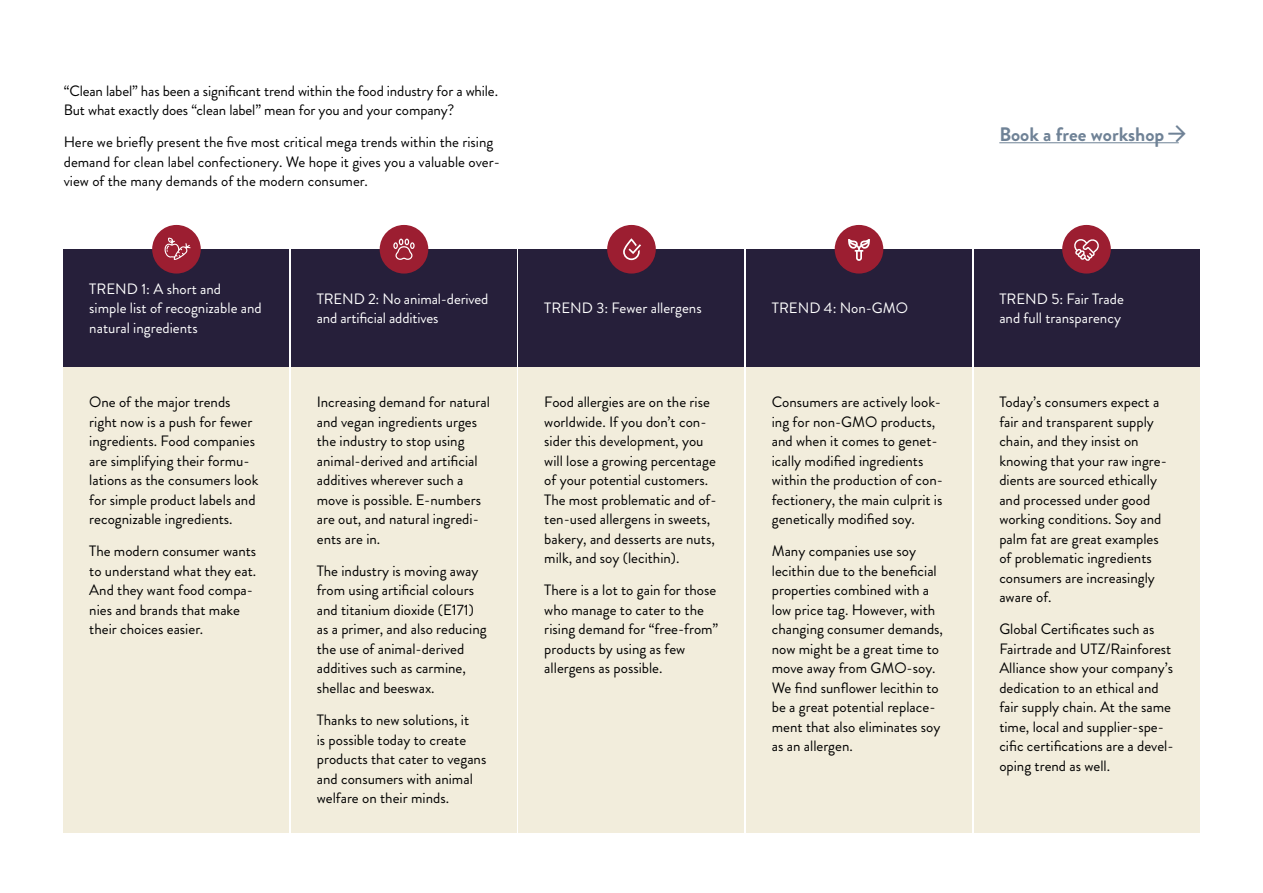
<style>
.page{position:relative;width:1263px;height:893px;background:#fff}
.page>*{position:absolute;margin:0;border:0;box-sizing:border-box;transform-origin:0 0}
.Brødtekst{font:700 19.5px "Brandon Grotesque";color:#6f8296}
.Brødtekst-2{font:15px/19.5px "Brandon Grotesque";color:#000}
.Brødtekst-3{font:15px/19.5px "Brandon Grotesque";color:#fff}
</style>
<div class="page">
<div style="left:64px;top:367px;width:225px;height:466px;background:#f2eddc"></div>
<div style="left:519px;top:367px;width:225px;height:466px;background:#f2eddc"></div>
<div style="left:291px;top:367px;width:226px;height:466px;background:#f2eddc"></div>
<div style="left:746px;top:367px;width:226px;height:466px;background:#f2eddc"></div>
<div style="left:974px;top:367px;width:225px;height:466px;background:#f2eddc"></div>
<div style="left:64px;top:249px;width:225px;height:118px;background:#261f3a"></div>
<div style="left:519px;top:249px;width:225px;height:118px;background:#261f3a"></div>
<div style="left:291px;top:249px;width:226px;height:118px;background:#261f3a"></div>
<div style="left:746px;top:249px;width:226px;height:118px;background:#261f3a"></div>
<div style="left:974px;top:249px;width:225px;height:118px;background:#261f3a"></div>
<div style="left:152px;top:225px;width:49px;height:49px;background:#9c1e31;border-radius:50%"></div>
<svg style="left:164px;top:237px;width:27px;height:23px"></svg>
<div style="left:607px;top:225px;width:49px;height:49px;background:#9c1e31;border-radius:50%"></div>
<svg style="left:623px;top:238px;width:18px;height:22px"></svg>
<div style="left:380px;top:225px;width:48px;height:49px;background:#9c1e31;border-radius:50%"></div>
<svg style="left:393px;top:239px;width:22px;height:21px"></svg>
<div style="left:835px;top:225px;width:48px;height:49px;background:#9c1e31;border-radius:50%"></div>
<svg style="left:848px;top:239px;width:22px;height:22px"></svg>
<div style="left:1062px;top:225px;width:49px;height:49px;background:#9c1e31;border-radius:50%"></div>
<svg style="left:1074px;top:239px;width:25px;height:22px"></svg>
<hr style="left:999px;top:142px;width:180px;height:1px;background:#6f8296">
<p class="Brødtekst-2" style="left:64px;top:81px;width:436px">“Clean label” has been a significant trend within the food industry for a while.<br>But what exactly does “clean label” mean for you and your company?</p>
<p class="Brødtekst-2" style="left:64px;top:133px;width:438px">Here we briefly present the five most critical mega trends within the rising demand for clean label confectionery. We hope it gives you a valuable over&shy;view of the many demands of the modern consumer.</p>
<p class="Brødtekst" style="left:999px;top:120px;width:188px">Book a free workshop □▼</p>
<p class="Brødtekst-3" style="left:89px;top:279px;width:174px">TREND 1: A short and simple list of recognizable and natural ingredients</p>
<p class="Brødtekst-2" style="left:89px;top:392px;width:171px">One of the major trends right now is a push for fewer ingredients. Food companies are simplifying their formu&shy;lations as the consumers look for simple product labels and recognizable ingredients.</p>
<p class="Brødtekst-2" style="left:89px;top:542px;width:168px">The modern consumer wants to understand what they eat.<br>And they want food compa&shy;nies and brands that make their choices easier.</p>
<p class="Brødtekst-3" style="left:317px;top:289px;width:173px">TREND 2: No animal-derived and artificial additives</p>
<p class="Brødtekst-3" style="left:772px;top:299px;width:138px">TREND 4: Non-GMO</p>
<p class="Brødtekst-3" style="left:999px;top:289px;width:126px">TREND 5: Fair Trade and full transparency</p>
<p class="Brødtekst-3" style="left:544px;top:299px;width:159px">TREND 3: Fewer allergens</p>
<p class="Brødtekst-2" style="left:317px;top:392px;width:175px">Increasing demand for natural and vegan ingredients urges the industry to stop using animal-derived and artificial additives wherever such a move is possible. E-numbers are out, and natural ingredi&shy;ents are in.</p>
<p class="Brødtekst-2" style="left:317px;top:561px;width:171px">The industry is moving away from using artificial colours and titanium dioxide (E171) as a primer, and also reducing the use of animal-derived additives such as carmine, shellac and beeswax.</p>
<p class="Brødtekst-2" style="left:317px;top:710px;width:171px">Thanks to new solutions, it<br>is possible today to create products that cater to vegans and consumers with animal welfare on their minds.</p>
<p class="Brødtekst-2" style="left:544px;top:392px;width:174px">Food allergies are on the rise worldwide. If you don’t con&shy;sider this development, you will lose a growing percentage of your potential customers.<br>The most problematic and of&shy;ten-used allergens in sweets, bakery, and desserts are nuts, milk, and soy (lecithin).</p>
<p class="Brødtekst-2" style="left:544px;top:581px;width:175px">There is a lot to gain for those who manage to cater to the rising demand for “free-from” products by using as few allergens as possible.</p>
<p class="Brødtekst-2" style="left:772px;top:392px;width:173px">Consumers are actively look&shy;ing for non-GMO products, and when it comes to genet&shy;ically modified ingredients within the production of con&shy;fectionery, the main culprit is genetically modified soy.</p>
<p class="Brødtekst-2" style="left:772px;top:542px;width:173px">Many companies use soy lecithin due to the beneficial properties combined with a low price tag. However, with changing consumer demands, now might be a great time to move away from GMO-soy.<br>We find sunflower lecithin to be a great potential replace&shy;ment that also eliminates soy as an allergen.</p>
<p class="Brødtekst-2" style="left:999px;top:392px;width:169px">Today’s consumers expect a fair and transparent supply chain, and they insist on knowing that your raw ingre&shy;dients are sourced ethically and processed under good working conditions. Soy and palm fat are great examples of problematic ingredients consumers are increasingly aware of.</p>
<p class="Brødtekst-2" style="left:999px;top:620px;width:176px">Global Certificates such as<br>Fairtrade and UTZ/Rainforest<br>Alliance show your company’s dedication to an ethical and fair supply chain. At the same time, local and supplier-spe&shy;cific certifications are a devel&shy;oping trend as well.</p>
</div>
